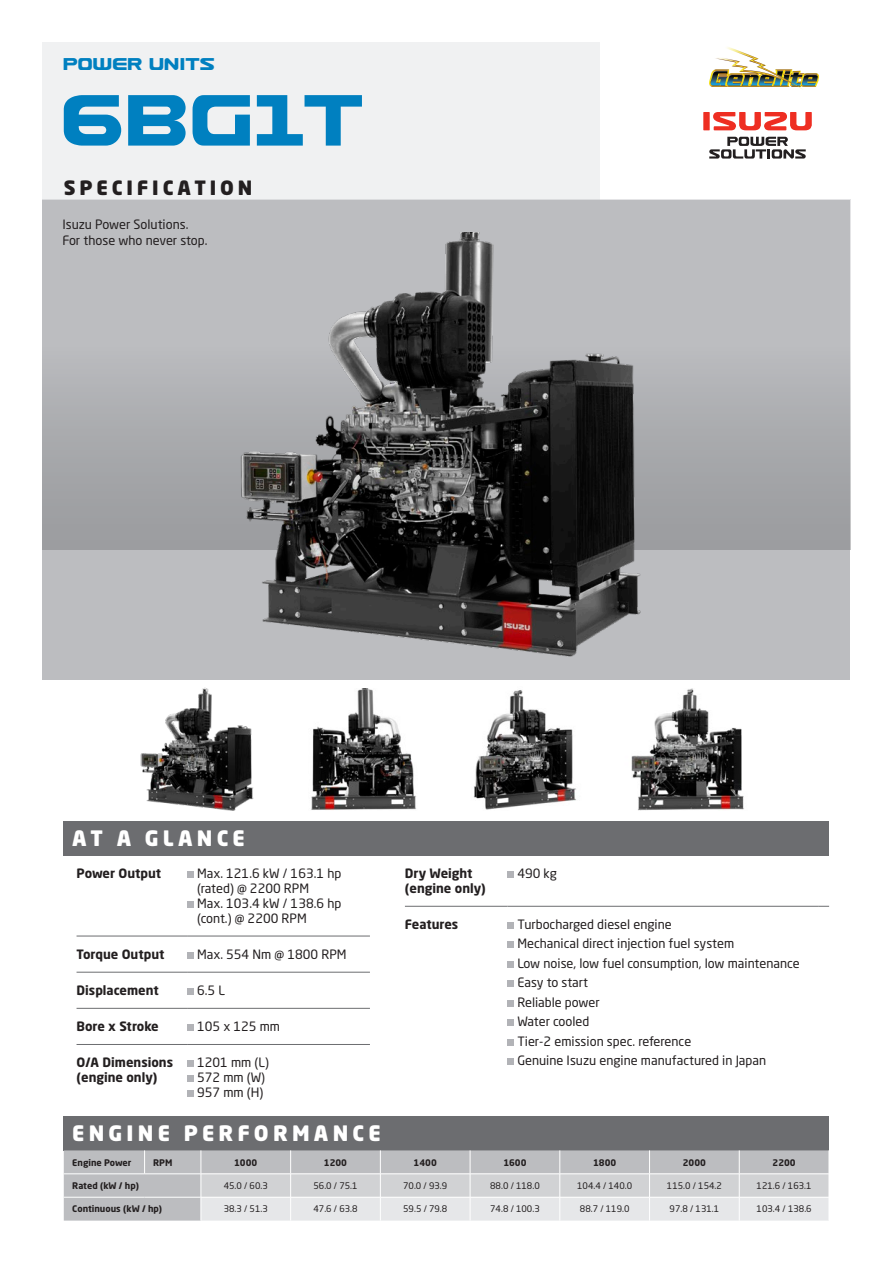
<style>
.page{position:relative;width:893px;height:1263px;background:#fff}
.page>*{position:absolute;margin:0;border:0;box-sizing:border-box;transform-origin:0 0}
.t1{font:87px "Usuzi Oz";color:#0080c0}
.t2{font:900 21px "Neo Sans Std";letter-spacing:.2em;color:#fff}
.t3{font:20.55px "Usuzi Oz";color:#0080c0}
.t4{font:900 19.5px "Neo Sans Std";letter-spacing:.2em;color:#231f20}
.Specification_Body_C{font:12.75px/15px "Neo Sans Std";color:#231f20}
.Specification_Body_C-2{font:700 12.75px "Neo Sans Std";color:#231f20}
.Specification_Body_C-3{font:9px "Neo Sans Std";color:#231f20}
.Specification_Body_C-4{font:700 9px "Neo Sans Std";color:#231f20}
</style>
<div class="page">
<div style="left:43px;top:43px;width:557px;height:157px;background:#f0f1f2"></div>
<div style="left:43px;top:200px;width:807px;height:480px;background:#bcbdc0"></div>
<div style="left:43px;top:200px;width:807px;height:349px;background:linear-gradient(to bottom,#c4c5c8,#9d9fa2)"></div>
<img style="left:140px;top:687px;width:114px;height:124px">
<img style="left:473px;top:690px;width:103px;height:120px">
<img style="left:311px;top:689px;width:105px;height:121px">
<img style="left:631px;top:689px;width:113px;height:121px">
<img style="left:204px;top:233px;width:480px;height:423px">
<hr style="left:77px;top:936px;width:110px;height:1px;background:#6c6d70">
<hr style="left:187px;top:936px;width:183px;height:1px;background:#6c6d70">
<hr style="left:77px;top:972px;width:110px;height:1px;background:#6c6d70">
<hr style="left:187px;top:972px;width:183px;height:1px;background:#6c6d70">
<hr style="left:77px;top:1008px;width:110px;height:1px;background:#6c6d70">
<hr style="left:187px;top:1008px;width:183px;height:1px;background:#6c6d70">
<hr style="left:77px;top:1044px;width:110px;height:1px;background:#6c6d70">
<hr style="left:187px;top:1044px;width:183px;height:1px;background:#6c6d70">
<div style="left:187px;top:871px;width:7px;height:7px;background:#b2b3b7"></div>
<div style="left:187px;top:901px;width:7px;height:7px;background:#b2b3b7"></div>
<div style="left:187px;top:952px;width:7px;height:6px;background:#b2b3b7"></div>
<div style="left:187px;top:988px;width:7px;height:7px;background:#b2b3b7"></div>
<div style="left:187px;top:1024px;width:7px;height:7px;background:#b2b3b7"></div>
<div style="left:187px;top:1060px;width:7px;height:7px;background:#b2b3b7"></div>
<div style="left:187px;top:1075px;width:7px;height:7px;background:#b2b3b7"></div>
<div style="left:187px;top:1090px;width:7px;height:7px;background:#b2b3b7"></div>
<div style="left:64px;top:1116px;width:765px;height:34px;background:#6c6d70"></div>
<div style="left:64px;top:1150px;width:137px;height:70px;background:#bcbdc0"></div>
<svg style="left:144px;top:1150px;width:1px;height:23px"></svg>
<hr style="left:64px;top:1173px;width:81px;height:1px;background:#fff">
<hr style="left:145px;top:1173px;width:56px;height:1px;background:#fff">
<hr style="left:64px;top:1197px;width:81px;height:1px;background:#fff">
<hr style="left:145px;top:1197px;width:56px;height:1px;background:#fff">
<svg style="left:201px;top:1150px;width:628px;height:70px;background:#d2d2d5"></svg>
<div style="left:64px;top:821px;width:765px;height:34px;background:#6c6d70"></div>
<hr style="left:405px;top:906px;width:102px;height:1px;background:#6c6d70">
<hr style="left:507px;top:906px;width:311px;height:1px;background:#6c6d70">
<div style="left:507px;top:871px;width:7px;height:7px;background:#b2b3b7"></div>
<div style="left:507px;top:922px;width:7px;height:7px;background:#b2b3b7"></div>
<div style="left:507px;top:941px;width:7px;height:7px;background:#b2b3b7"></div>
<div style="left:507px;top:961px;width:7px;height:7px;background:#b2b3b7"></div>
<div style="left:507px;top:980px;width:7px;height:7px;background:#b2b3b7"></div>
<div style="left:507px;top:1000px;width:7px;height:7px;background:#b2b3b7"></div>
<div style="left:507px;top:1019px;width:7px;height:7px;background:#b2b3b7"></div>
<div style="left:507px;top:1039px;width:7px;height:7px;background:#b2b3b7"></div>
<div style="left:507px;top:1058px;width:7px;height:7px;background:#b2b3b7"></div>
<svg style="left:709px;top:137px;width:97px;height:22px"></svg>
<div style="left:703px;top:112px;width:7px;height:18px;background:#ee2e22"></div>
<svg style="left:713px;top:112px;width:99px;height:18px"></svg>
<img style="left:709px;top:47px;width:110px;height:43px">
<p class="t3" style="left:64px;top:53px;width:153px">Power Units</p>
<p class="t1" style="left:64px;top:75px;width:304px">6BG1T</p>
<p class="t4" style="left:64px;top:175px;width:190px">SPECIFICATION</p>
<p class="Specification_Body_C" style="left:62px;top:216px;width:147px;line-height:16.5px">Isuzu Power Solutions.<br>For those who never stop.</p>
<p class="t2" style="left:72px;top:825px;width:174px">AT A GLANCE</p>
<p class="Specification_Body_C-2" style="left:405px;top:865px;width:69px">Dry Weight</p>
<p class="Specification_Body_C-2" style="left:405px;top:880px;width:82px">(engine only)</p>
<p class="Specification_Body_C-2" style="left:77px;top:865px;width:86px">Power Output</p>
<p class="Specification_Body_C" style="left:197px;top:865px;width:146px">Max. 121.6 kW / 163.1 hp (rated) @ 2200 RPM</p>
<p class="Specification_Body_C" style="left:197px;top:895px;width:146px">Max. 103.4 kW / 138.6 hp (cont.) @ 2200 RPM</p>
<p class="Specification_Body_C-2" style="left:77px;top:946px;width:90px">Torque Output</p>
<p class="Specification_Body_C" style="left:197px;top:946px;width:151px">Max. 554 Nm @ 1800 RPM</p>
<p class="Specification_Body_C-2" style="left:77px;top:982px;width:84px">Displacement</p>
<p class="Specification_Body_C" style="left:197px;top:982px;width:29px">6.5 L</p>
<p class="Specification_Body_C-2" style="left:77px;top:1018px;width:84px">Bore x Stroke</p>
<p class="Specification_Body_C" style="left:197px;top:1018px;width:85px">105 x 125 mm</p>
<p class="Specification_Body_C-2" style="left:77px;top:1054px;width:98px">O/A Dimensions</p>
<p class="Specification_Body_C-2" style="left:77px;top:1069px;width:82px">(engine only)</p>
<p class="Specification_Body_C" style="left:517px;top:865px;width:41px">490 kg</p>
<p class="Specification_Body_C-2" style="left:405px;top:916px;width:55px">Features</p>
<p class="Specification_Body_C" style="left:517px;top:916px;width:156px">Turbocharged diesel engine</p>
<p class="Specification_Body_C" style="left:517px;top:936px;width:218px">Mechanical direct injection fuel system</p>
<p class="Specification_Body_C" style="left:517px;top:955px;width:284px">Low noise, low fuel consumption, low maintenance</p>
<p class="Specification_Body_C" style="left:517px;top:975px;width:72px">Easy to start</p>
<p class="Specification_Body_C" style="left:517px;top:994px;width:84px">Reliable power</p>
<p class="Specification_Body_C" style="left:517px;top:1014px;width:73px">Water cooled</p>
<p class="Specification_Body_C" style="left:517px;top:1033px;width:175px">Tier-2 emission spec. reference</p>
<p class="Specification_Body_C" style="left:517px;top:1053px;width:250px">Genuine Isuzu engine manufactured in Japan</p>
<p class="Specification_Body_C" style="left:197px;top:1054px;width:73px">1201 mm (L)</p>
<p class="Specification_Body_C" style="left:197px;top:1069px;width:70px">572 mm (W)</p>
<p class="Specification_Body_C" style="left:197px;top:1084px;width:68px">957 mm (H)</p>
<p class="t2" style="left:72px;top:1120px;width:310px">ENGINE PERFORMANCE</p>
<p class="Specification_Body_C-4" style="left:72px;top:1156px;width:61px">Engine Power</p>
<p class="Specification_Body_C-4" style="left:153px;top:1156px;width:21px">RPM</p>
<p class="Specification_Body_C-4" style="left:234px;top:1156px;width:25px">1000</p>
<p class="Specification_Body_C-4" style="left:324px;top:1156px;width:25px">1200</p>
<p class="Specification_Body_C-4" style="left:414px;top:1156px;width:25px">1400</p>
<p class="Specification_Body_C-4" style="left:503px;top:1156px;width:25px">1600</p>
<p class="Specification_Body_C-4" style="left:593px;top:1156px;width:25px">1800</p>
<p class="Specification_Body_C-4" style="left:683px;top:1156px;width:25px">2000</p>
<p class="Specification_Body_C-4" style="left:772px;top:1156px;width:25px">2200</p>
<p class="Specification_Body_C-4" style="left:72px;top:1180px;width:68px">Rated (kW / hp)</p>
<p class="Specification_Body_C-3" style="left:224px;top:1180px;width:46px">45.0 / 60.3</p>
<p class="Specification_Body_C-3" style="left:313px;top:1180px;width:46px">56.0 / 75.1</p>
<p class="Specification_Body_C-3" style="left:403px;top:1180px;width:46px">70.0 / 93.9</p>
<p class="Specification_Body_C-3" style="left:490px;top:1180px;width:51px">88.0 / 118.0</p>
<p class="Specification_Body_C-3" style="left:577px;top:1180px;width:57px">104.4 / 140.0</p>
<p class="Specification_Body_C-3" style="left:667px;top:1180px;width:57px">115.0 / 154.2</p>
<p class="Specification_Body_C-3" style="left:757px;top:1180px;width:57px">121.6 / 163.1</p>
<p class="Specification_Body_C-4" style="left:72px;top:1203px;width:91px">Continuous (kW / hp)</p>
<p class="Specification_Body_C-3" style="left:224px;top:1203px;width:46px">38.3 / 51.3</p>
<p class="Specification_Body_C-3" style="left:313px;top:1203px;width:46px">47.6 / 63.8</p>
<p class="Specification_Body_C-3" style="left:403px;top:1203px;width:46px">59.5 / 79.8</p>
<p class="Specification_Body_C-3" style="left:490px;top:1203px;width:51px">74.8 / 100.3</p>
<p class="Specification_Body_C-3" style="left:580px;top:1203px;width:51px">88.7 / 119.0</p>
<p class="Specification_Body_C-3" style="left:670px;top:1203px;width:51px">97.8 / 131.1</p>
<p class="Specification_Body_C-3" style="left:757px;top:1203px;width:57px">103.4 / 138.6</p>
</div>
